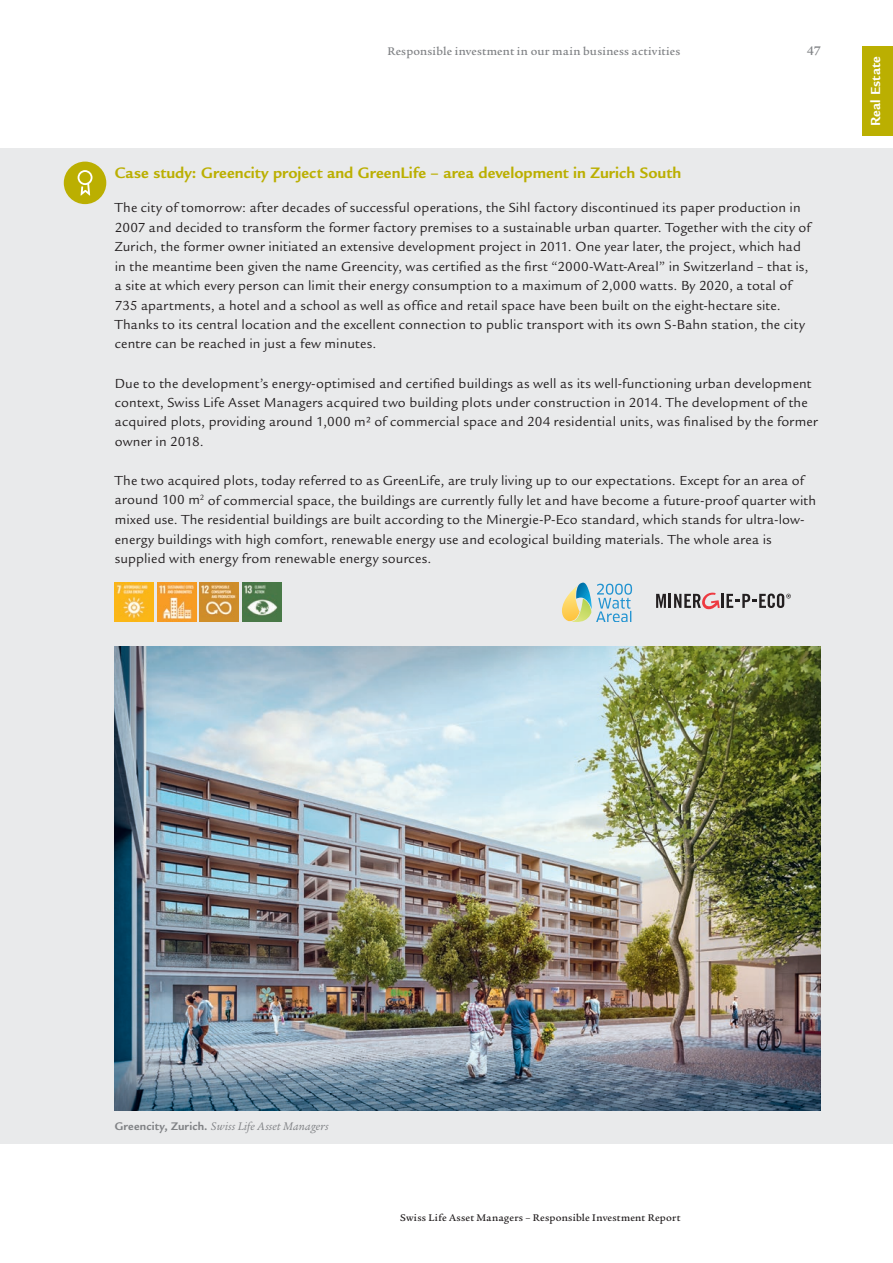
<style>
.page{position:relative;width:893px;height:1263px;background:#fff}
.page>*{position:absolute;margin:0;border:0;box-sizing:border-box;transform-origin:0 0}
.t1{font:700 16.5px "Legacy Sans Std";letter-spacing:.005em;color:#bbaf01}
.t2{font:14.25px/19.5px "Legacy Sans Std";letter-spacing:.01em;color:#231f20}
.t3{font:700 14.25px "Legacy Sans Std";letter-spacing:.01em;color:#fff}
.t4{font:500 13.5px "Legacy Serif Std";color:#808285}
.t5{font:500 12px "Legacy Serif Std";letter-spacing:.02em;color:#808285}
.t6{font:italic 12px "Legacy Serif Std";letter-spacing:.015em;color:#808285}
.t7{font:500 10.5px "Legacy Serif Std";letter-spacing:.02em;color:#231f20}
.s1{font-family:"Legacy Sans Std";font-weight:700;font-style:normal}
</style>
<div class="page">
<div style="left:863px;top:47px;width:30px;height:89px;background:#bbaf01"></div>
<div style="left:0;top:149px;width:893px;height:995px;background:#e9eaeb"></div>
<img style="left:115px;top:582px;width:39px;height:39px">
<img style="left:157px;top:582px;width:39px;height:39px">
<img style="left:200px;top:582px;width:39px;height:39px">
<img style="left:242px;top:582px;width:39px;height:39px">
<img style="left:115px;top:646px;width:706px;height:464px">
<hr style="left:721px;top:594px;width:3px;height:14px;background:#231f20">
<svg style="left:656px;top:592px;width:64px;height:17px"></svg>
<svg style="left:726px;top:593px;width:65px;height:15px"></svg>
<svg style="left:562px;top:583px;width:70px;height:39px"></svg>
<div style="left:64px;top:162px;width:42px;height:42px;background:#bbaf01;border-radius:50%"></div>
<svg style="left:78px;top:170px;width:15px;height:26px"></svg>
<p class="t5" style="left:387px;top:45px;width:294px">Responsible investment in our main business activities</p>
<p class="t4" style="left:807px;top:43px;width:15px">47</p>
<p class="t1" style="left:115px;top:163px;width:568px">Case study: Greencity project and GreenLife – area development in Zurich South</p>
<p class="t2" style="left:115px;top:198px;width:697px">The city of tomorrow: after decades of successful operations, the Sihl factory discontinued its paper production in 2007 and decided to transform the former factory premises to a sustainable urban quarter. Together with the city of Zurich, the former owner initiated an extensive development project in 2011. One year later, the project, which had in the meantime been given the name Greencity, was certified as the first “2000-Watt-Areal” in Switzerland – that is, a site at which every person can limit their energy consumption to a maximum of 2,000 watts. By 2020, a total of 735 apartments, a hotel and a school as well as office and retail space have been built on the eight-hectare site.<br>Thanks to its central location and the excellent connection to public transport with its own S-Bahn station, the city centre can be reached in just a few minutes.</p>
<p class="t2" style="left:115px;top:373px;width:704px">Due to the development’s energy-optimised and certified buildings as well as its well-functioning urban development context, Swiss Life Asset Managers acquired two building plots under construction in 2014. The development of the acquired plots, providing around 1,000 m² of commercial space and 204 residential units, was finalised by the former owner in 2018.</p>
<p class="t2" style="left:115px;top:471px;width:703px">The two acquired plots, today referred to as GreenLife, are truly living up to our expectations. Except for an area of around 100 m<sup>2</sup> of commercial space, the buildings are currently fully let and have become a future-proof quarter with mixed use. The residential buildings are built according to the Minergie-P-Eco standard, which stands for ultra-low&shy;energy buildings with high comfort, renewable energy use and ecological building materials. The whole area is supplied with energy from renewable energy sources.</p>
<p class="t3" style="left:867px;top:126px;width:71px;rotate:-90deg">Real Estate</p>
<p class="t6" style="left:115px;top:1119px;width:215px"><span class="s1">Greencity, Zurich.</span> Swiss Life Asset Managers</p>
<p class="t7" style="left:400px;top:1212px;width:282px">Swiss Life Asset Managers – Responsible Investment Report</p>
</div>
